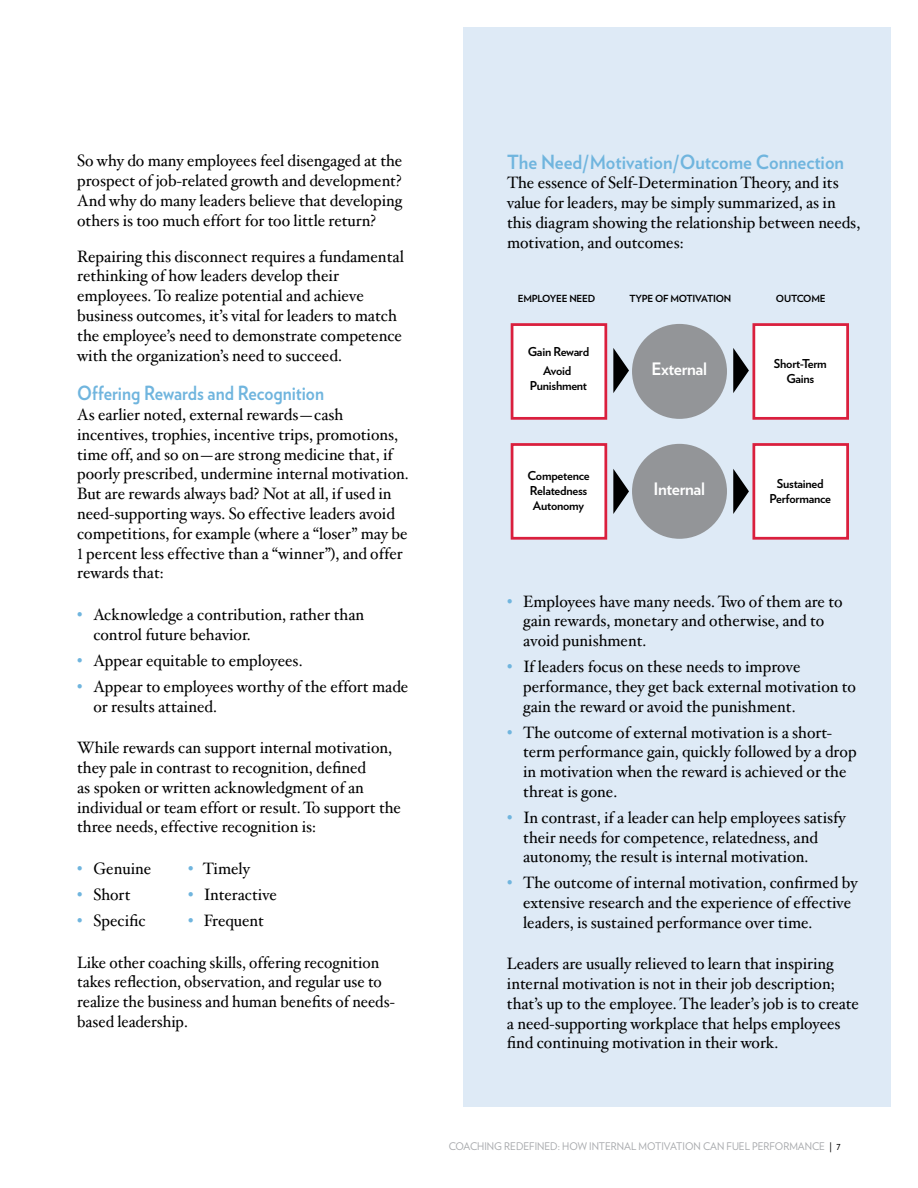
<style>
.page{position:relative;width:918px;height:1188px;background:#fff}
.page>*{position:absolute;margin:0;border:0;box-sizing:border-box;transform-origin:0 0}
.t1{font:700 19.5px "Verlag";color:#70b5de;scale:.95 1}
.t2{font:700 19.5px "Verlag";color:#70b5de;scale:.9 1}
.t3{font:700 17.1px "Verlag";letter-spacing:-.02em;color:#fff}
.t4{font:16.5px/19.8px "Hoefler Txt";color:#000;scale:.96 1}
.t5{font:16.5px/19.8px "Hoefler Txt";color:#000}
.t6{font:16.5px/19.8px "Hoefler Txt";color:#000;scale:.94 1}
.t7{font:700 12.3px/14.7px "Verlag";letter-spacing:-.02em;color:#000;text-align:center}
.t8{font:10.5px "Verlag";color:#a7a9ac;scale:.96 1}
.t9{font:700 9.75px "Verlag";letter-spacing:-.02em;color:#000}
.s1{font-family:"Hoefler Txt Roman Alt";font-size:15px}
.s2{color:#70b5de}
.s3{color:#000}
</style>
<div class="page">
<div style="left:464px;top:27px;width:427px;height:1080px;background:#deeaf6"></div>
<div style="left:512px;top:325px;width:94px;height:93px;background:#fff"></div>
<div style="left:511px;top:323px;width:96px;height:97px;border:3px solid #da1f3d"></div>
<div style="left:754px;top:325px;width:94px;height:93px;background:#fff"></div>
<div style="left:752px;top:323px;width:97px;height:97px;border:3px solid #da1f3d"></div>
<div style="left:632px;top:324px;width:95px;height:95px;background:#939598;border-radius:50%"></div>
<div style="left:512px;top:444px;width:94px;height:94px;background:#fff"></div>
<div style="left:511px;top:443px;width:96px;height:97px;border:3px solid #da1f3d"></div>
<div style="left:754px;top:444px;width:94px;height:94px;background:#fff"></div>
<div style="left:752px;top:443px;width:97px;height:97px;border:3px solid #da1f3d"></div>
<div style="left:632px;top:444px;width:95px;height:95px;background:#939598;border-radius:50%"></div>
<svg style="left:613px;top:348px;width:16px;height:45px"></svg>
<svg style="left:613px;top:469px;width:16px;height:45px"></svg>
<svg style="left:733px;top:348px;width:116px;height:184px"></svg>
<p class="t4" style="left:77px;top:150px;width:340px;text-align:justify">So why do many employees feel disengaged at the prospect of job-related growth and development?<br>And why do many leaders believe that developing others is too much effort for too little return?</p>
<p class="t5" style="left:77px;top:246px;width:328px">Repairing this disconnect requires a fundamental rethinking of how leaders develop their employees. To realize potential and achieve business outcomes, it’s vital for leaders to match the employee’s need to demonstrate competence with the organization’s need to succeed.</p>
<p class="t2" style="left:77px;top:382px;width:276px">Offering Rewards and Recognition</p>
<p class="t4" style="left:77px;top:404px;width:347px">As earlier noted, external rewards—cash incentives, trophies, incentive trips, promotions, time off, and so on—are strong medicine that, if poorly prescribed, undermine internal motivation.<br>But are rewards always bad? Not at all, if used in need-supporting ways. So effective leaders avoid competitions, for example (where a “loser” may be <span class="s1">1</span> percent less effective than a “winner”), and offer rewards that:</p>
<p class="t4" style="left:93px;top:605px;width:284px;text-indent:-16px"><span class="s2">•</span> Acknowledge a contribution, rather than control future behavior.</p>
<p class="t4" style="left:77px;top:650px;width:236px"><span class="s2">•</span> Appear equitable to employees.</p>
<p class="t4" style="left:93px;top:676px;width:330px;text-indent:-16px"><span class="s2">•</span> Appear to employees worthy of the effort made or results attained.</p>
<p class="t4" style="left:77px;top:737px;width:339px">While rewards can support internal motivation, they pale in contrast to recognition, defined<br>as spoken or written acknowledgment of an individual or team effort or result. To support the three needs, effective recognition is:</p>
<p class="t4" style="left:77px;top:859px;width:79px"><span class="s2">•</span> Genuine</p>
<p class="t4" style="left:188px;top:859px;width:66px"><span class="s2">•</span> Timely</p>
<p class="t4" style="left:77px;top:884px;width:57px"><span class="s2">•</span> Short</p>
<p class="t4" style="left:188px;top:884px;width:94px"><span class="s2">•</span> Interactive</p>
<p class="t4" style="left:77px;top:910px;width:73px"><span class="s2">•</span> Specific</p>
<p class="t4" style="left:188px;top:910px;width:81px"><span class="s2">•</span> Frequent</p>
<p class="t6" style="left:77px;top:952px;width:340px">Like other coaching skills, offering recognition takes reflection, observation, and regular use to realize the business and human benefits of needs&shy;based leadership.</p>
<p class="t1" style="left:507px;top:150px;width:356px">The Need/Motivation/Outcome Connection</p>
<p class="t4" style="left:507px;top:173px;width:369px">The essence of Self-Determination Theory, and its value for leaders, may be simply summarized, as in this diagram showing the relationship between needs, motivation, and outcomes:</p>
<p class="t9" style="left:518px;top:293px;width:79px">EMPLOYEE NEED</p>
<p class="t9" style="left:629px;top:293px;width:103px">TYPE OF MOTIVATION</p>
<p class="t9" style="left:776px;top:293px;width:51px">OUTCOME</p>
<p class="t7" style="left:528px;top:342px;width:63px;line-height:19.6px">Gain Reward<br>Avoid</p>
<p class="t7" style="left:530px;top:378px;width:59px">Punishment</p>
<p class="t3" style="left:652px;top:359px;width:57px">External</p>
<p class="t7" style="left:774px;top:356px;width:54px">Short-Term<br>Gains</p>
<p class="t7" style="left:528px;top:468px;width:64px;text-align:left">Competence<br>Relatedness<br>Autonomy</p>
<p class="t7" style="left:770px;top:476px;width:63px">Sustained<br>Performance</p>
<p class="t3" style="left:654px;top:479px;width:53px">Internal</p>
<p class="t4" style="left:523px;top:591px;width:334px;text-indent:-16px"><span class="s2">•</span> Employees have many needs. Two of them are to gain rewards, monetary and otherwise, and to avoid punishment.</p>
<p class="t4" style="left:523px;top:656px;width:348px;text-indent:-16px"><span class="s2">•</span> If leaders focus on these needs to improve performance, they get back external motivation to gain the reward or avoid the punishment.</p>
<p class="t4" style="left:523px;top:722px;width:349px;text-indent:-16px"><span class="s2">•</span> The outcome of external motivation is a short&shy;term performance gain, quickly followed by a drop in motivation when the reward is achieved or the threat is gone.</p>
<p class="t4" style="left:523px;top:807px;width:338px;text-indent:-16px"><span class="s2">•</span> In contrast, if a leader can help employees satisfy their needs for competence, relatedness, and autonomy, the result is internal motivation.</p>
<p class="t4" style="left:523px;top:872px;width:350px;text-indent:-16px"><span class="s2">•</span> The outcome of internal motivation, confirmed by extensive research and the experience of effective leaders, is sustained performance over time.</p>
<p class="t4" style="left:507px;top:953px;width:368px">Leaders are usually relieved to learn that inspiring internal motivation is not in their job description; that’s up to the employee. The leader’s job is to create a need-supporting workplace that helps employees find continuing motivation in their work.</p>
<p class="t8" style="left:449px;top:1140px;width:410px">COACHING REDEFINED: HOW INTERNAL MOTIVATION CAN FUEL PERFORMANCE <span class="s3">| 7</span></p>
</div>
